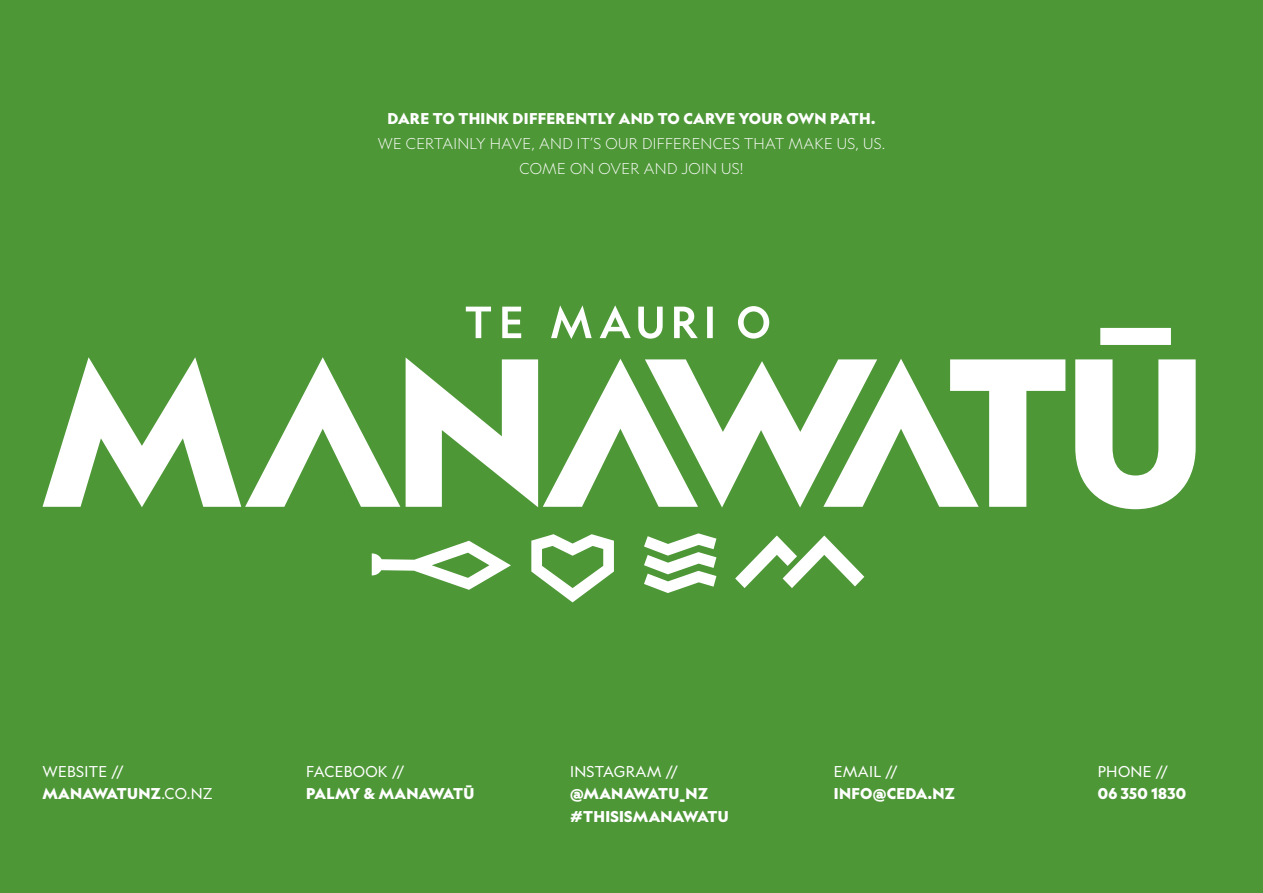
<style>
.page{position:relative;width:1263px;height:893px;background:#4e9737}
.page>*{position:absolute;margin:0;border:0;box-sizing:border-box;transform-origin:0 0}
.t1{font:900 15px/22.5px "Geograph";letter-spacing:.02em;color:#fff}
.t2{font:300 15px/25px "Geograph";letter-spacing:.02em;color:#fff;text-align:center}
.t3{font:15px/22.5px "Geograph";letter-spacing:.02em;color:#fff}
.s1{font-weight:900}
</style>
<div class="page">
<svg style="left:43px;top:305px;width:1153px;height:297px"></svg>
<p class="t1" style="left:388px;top:107px;width:489px">DARE TO THINK DIFFERENTLY AND TO CARVE YOUR OWN PATH.</p>
<p class="t2" style="left:378px;top:131px;width:509px">WE CERTAINLY HAVE, AND IT’S OUR DIFFERENCES THAT MAKE US, US.<br>COME ON OVER AND JOIN US!</p>
<p class="t3" style="left:43px;top:760px;width:172px">WEBSITE //<br><span class="s1">MANAWATUNZ</span>.CO.NZ</p>
<p class="t3" style="left:306px;top:760px;width:100px">FACEBOOK //</p>
<p class="t1" style="left:306px;top:782px;width:170px">PALMY &amp; MANAWATŪ</p>
<p class="t3" style="left:570px;top:760px;width:110px">INSTAGRAM //</p>
<p class="t1" style="left:570px;top:782px;width:160px">@MANAWATU_NZ #THISISMANAWATU</p>
<p class="t3" style="left:834px;top:760px;width:66px">EMAIL //</p>
<p class="t1" style="left:834px;top:782px;width:123px">INFO@CEDA.NZ</p>
<p class="t3" style="left:1098px;top:760px;width:72px">PHONE //</p>
<p class="t1" style="left:1098px;top:782px;width:90px">06 350 1830</p>
</div>
